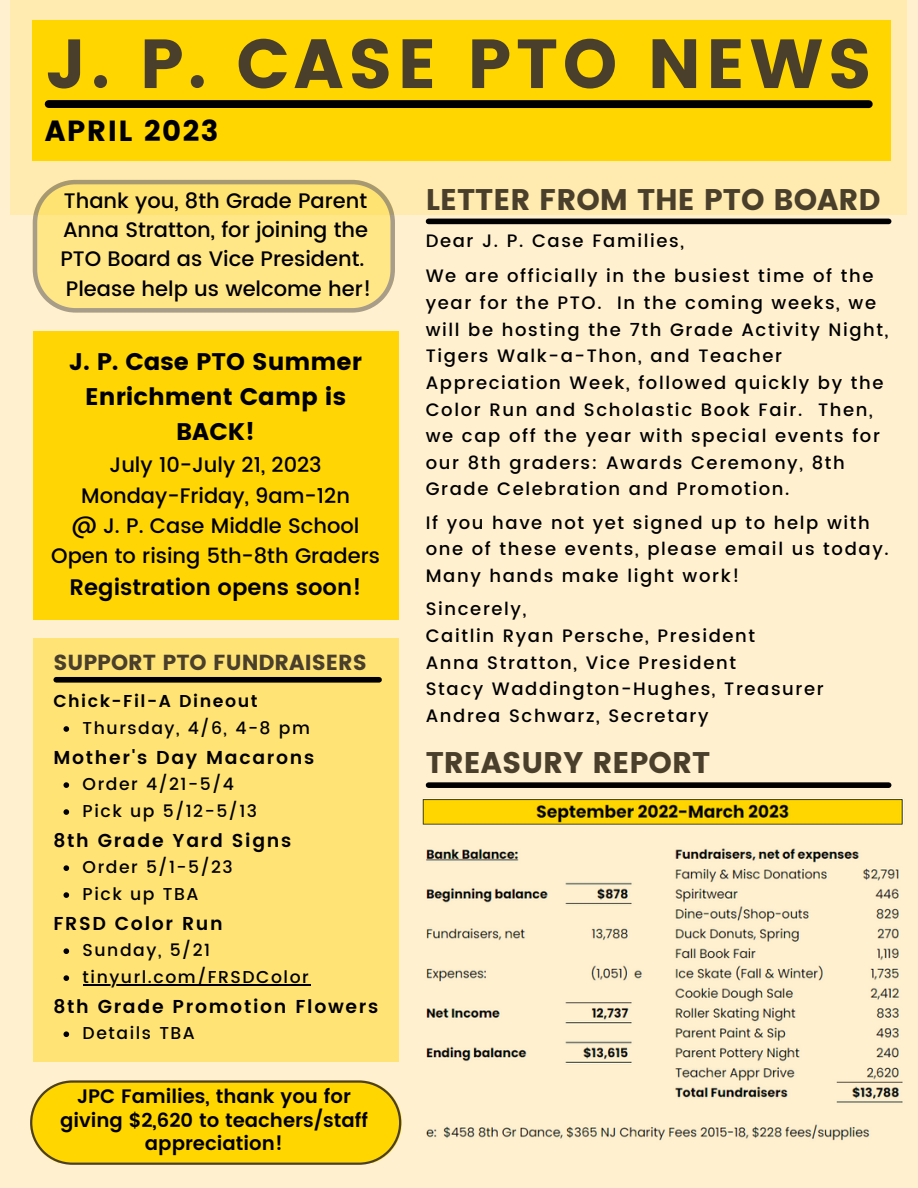
<style>
.page{position:relative;width:918px;height:1188px;background:#fff0d0}
.page>*{position:absolute;margin:0;border:0;box-sizing:border-box;transform-origin:0 0}
.t1{font:69.3px "Poppins";letter-spacing:.065em;color:#4a3f2b}
.t2{font:29.85px "Poppins";color:#4a3f2b}
.t3{font:29.1px "Poppins";letter-spacing:.05em;color:#000}
.t4{font:24px/34.8px "Poppins";color:#000;text-align:center}
.t5{font:600 22.5px "Poppins";color:#000}
.t6{font:21.75px "Poppins";color:#4a3f2b}
.t7{font:500 21px/30.3px "Poppins";color:#000;text-align:center}
.t8{font:600 19.5px/23.7px "Poppins";color:#000;text-align:center}
.t9{font:600 18.75px "Poppins";letter-spacing:.09em;color:#000}
.t10{font:500 18px/26.7px "Poppins";letter-spacing:.09em;color:#000}
.t11{font:500 17.25px/27px "Poppins";letter-spacing:.09em;color:#000}
.t12{font:600 17.25px "Poppins";letter-spacing:.09em;color:#000}
</style>
<div class="page">
<div style="left:11px;top:0;width:896px;height:215px;background:#ffebaf"></div>
<div style="left:33px;top:20px;width:858px;height:141px;background:#ffd600"></div>
<div style="left:49px;top:100px;width:820px;height:8px;background:#000"></div>
<div style="left:429px;top:219px;width:460px;height:5px;background:#000"></div>
<div style="left:429px;top:782px;width:460px;height:6px;background:#000"></div>
<div style="left:33px;top:639px;width:366px;height:423px;background:#ffe475"></div>
<div style="left:56px;top:677px;width:323px;height:6px;background:#000"></div>
<svg style="left:64px;top:726px;width:5px;height:6px"></svg>
<svg style="left:64px;top:782px;width:5px;height:6px"></svg>
<svg style="left:64px;top:809px;width:5px;height:6px"></svg>
<svg style="left:64px;top:865px;width:5px;height:6px"></svg>
<svg style="left:64px;top:892px;width:5px;height:6px"></svg>
<svg style="left:64px;top:948px;width:5px;height:6px"></svg>
<svg style="left:64px;top:975px;width:5px;height:6px"></svg>
<hr style="left:83px;top:984px;width:227px;height:1px;background:#000">
<svg style="left:64px;top:1031px;width:5px;height:6px"></svg>
<svg style="left:30px;top:1080px;width:371px;height:85px;background:#f4ce0d"></svg>
<div style="left:33px;top:331px;width:365px;height:288px;background:#ffd600"></div>
<svg style="left:33px;top:180px;width:362px;height:133px;background:#f7e084"></svg>
<img style="left:422px;top:799px;width:482px;height:342px">
<h1 class="t1" style="left:46px;top:24px;width:828px">J. P. CASE PTO NEWS</h1>
<h3 class="t3" style="left:45px;top:114px;width:175px">APRIL 2023</h3>
<p class="t7" style="left:60px;top:186px;width:313px;line-height:29.2px;text-align:left">Thank you, 8th Grade Parent<br>Anna Stratton, for joining the<br>PTO Board as Vice President.<br>Please help us welcome her!</p>
<h3 class="t4" style="left:69px;top:344px;width:294px">J. P. Case PTO Summer<br>Enrichment Camp is<br>BACK!</h3>
<p class="t7" style="left:51px;top:450px;width:330px">July 10-July 21, 2023<br>Monday-Friday, 9am-12n<br>@ J. P. Case Middle School<br>Open to rising 5th-8th Graders</p>
<p class="t5" style="left:70px;top:574px;width:293px">Registration opens soon!</p>
<p class="t6" style="left:53px;top:649px;width:315px">SUPPORT PTO FUNDRAISERS</p>
<p class="t12" style="left:53px;top:691px;width:206px">Chick-Fil-A Dineout</p>
<p class="t11" style="left:83px;top:715px;width:229px">Thursday, 4/6, 4-8 pm</p>
<p class="t11" style="left:83px;top:771px;width:176px">Order 4/21-5/4<br>Pick up 5/12-5/13</p>
<p class="t11" style="left:83px;top:854px;width:152px">Order 5/1-5/23<br>Pick up TBA</p>
<p class="t11" style="left:83px;top:937px;width:228px">Sunday, 5/21 tinyurl.com/FRSDColor</p>
<p class="t11" style="left:83px;top:1020px;width:114px">Details TBA</p>
<p class="t9" style="left:53px;top:747px;width:262px">Mother's Day Macarons</p>
<p class="t9" style="left:53px;top:830px;width:239px">8th Grade Yard Signs</p>
<p class="t9" style="left:53px;top:913px;width:171px">FRSD Color Run</p>
<p class="t9" style="left:53px;top:996px;width:326px">8th Grade Promotion Flowers</p>
<p class="t8" style="left:60px;top:1085px;width:309px">JPC Families, thank you for giving $2,620 to teachers/staff appreciation!</p>
<h2 class="t2" style="left:426px;top:182px;width:456px">LETTER FROM THE PTO BOARD</h2>
<p class="t10" style="left:426px;top:223px;width:449px;line-height:35.2px">Dear J. P. Case Families,<br>We are officially in the busiest time of the</p>
<p class="t10" style="left:426px;top:289px;width:464px">year for the PTO. In the coming weeks, we will be hosting the 7th Grade Activity Night, Tigers Walk-a-Thon, and Teacher Appreciation Week, followed quickly by the Color Run and Scholastic Book Fair. Then, we cap off the year with special events for our 8th graders: Awards Ceremony, 8th Grade Celebration and Promotion.</p>
<p class="t10" style="left:426px;top:509px;width:464px">If you have not yet signed up to help with one of these events, please email us today.<br>Many hands make light work!</p>
<p class="t10" style="left:426px;top:596px;width:400px">Sincerely,<br>Caitlin Ryan Persche, President<br>Anna Stratton, Vice President<br>Stacy Waddington-Hughes, Treasurer<br>Andrea Schwarz, Secretary</p>
<h2 class="t2" style="left:426px;top:746px;width:286px">TREASURY REPORT</h2>
</div>
